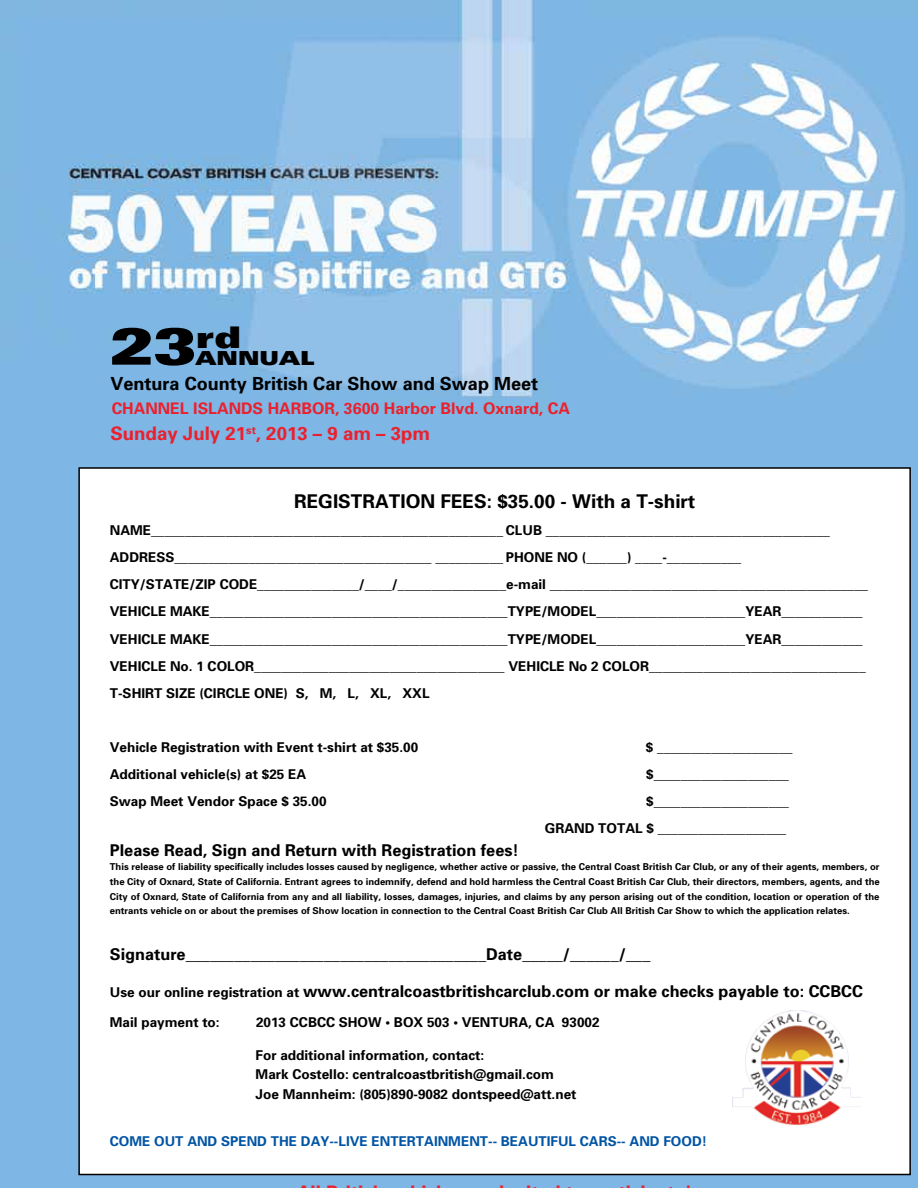
<style>
.page{position:relative;width:918px;height:1188px;background:#fff}
.page>*{position:absolute;margin:0;border:0;box-sizing:border-box;transform-origin:0 0}
.t1{font:900 expanded 51.15px "Univers";color:#000}
.t2{font:900 expanded 19.35px "Univers";color:#000}
.t3{font:700 18.9px "Univers";color:#000}
.t4{font:700 18.6px "Univers";color:#ec202d}
.t5{font:700 18.15px "Univers";color:#000}
.t6{font:700 16.2px "Univers";color:#000}
.t7{font:700 15.9px "Univers";color:#ec202d}
.t8{font:700 13.5px/27px "Univers";color:#000}
.t9{font:700 13.5px "Univers";color:#0054a4}
.t10{font:700 9.45px/14.5px "Univers";color:#000;text-align:justify}
.s1{font-size:13.5px}
</style>
<div class="page">
<img style="left:0;top:0;width:918px;height:1188px">
<div style="left:79px;top:468px;width:831px;height:706px;background:#fff"></div>
<img style="left:733px;top:1011px;width:129px;height:115px">
<h1 class="t1" style="left:110px;top:316px;width:133px">23<sup>rd</sup></h1>
<h3 class="t5" style="left:110px;top:372px;width:429px">Ventura County British Car Show and Swap Meet</h3>
<h2 class="t2" style="left:196px;top:346px;width:120px">ANNUAL</h2>
<p class="t7" style="left:112px;top:399px;width:460px">CHANNEL ISLANDS HARBOR, 3600 Harbor Blvd. Oxnard, CA</p>
<h3 class="t4" style="left:110px;top:422px;width:321px">Sunday July 21<sup>st</sup>, 2013 – 9 am – 3pm</h3>
<h3 class="t3" style="left:294px;top:490px;width:403px">REGISTRATION FEES: $35.00 - With a T-shirt</h3>
<p class="t8" style="left:110px;top:517px;width:760px">NAME____________________________________________________ CLUB __________________________________________ ADDRESS______________________________________ __________ PHONE NO (______) ____-___________<br>CITY/STATE/ZIP CODE_______________/____/________________e-mail _______________________________________________ VEHICLE MAKE____________________________________________TYPE/MODEL______________________YEAR____________ VEHICLE MAKE____________________________________________TYPE/MODEL______________________YEAR____________ VEHICLE No. 1 COLOR_____________________________________ VEHICLE No 2 COLOR________________________________ T-SHIRT SIZE (CIRCLE ONE) S, M, L, XL, XXL</p>
<p class="t8" style="left:110px;top:734px;width:310px">Vehicle Registration with Event t-shirt at $35.00</p>
<p class="t8" style="left:646px;top:734px;width:148px">$ ____________________</p>
<p class="t8" style="left:110px;top:761px;width:198px">Additional vehicle(s) at $25 EA</p>
<p class="t8" style="left:646px;top:761px;width:144px">$____________________</p>
<p class="t8" style="left:110px;top:788px;width:218px">Swap Meet Vendor Space $ 35.00</p>
<p class="t8" style="left:545px;top:788px;width:246px;text-align:right">$____________________<br>GRAND TOTAL $ ___________________</p>
<p class="t6" style="left:110px;top:840px;width:410px">Please Read, Sign and Return with Registration fees!</p>
<p class="t10" style="left:110px;top:860px;width:771px">This release of liability specifically includes losses caused by negligence, whether active or passive, the Central Coast British Car Club, or any of their agents, members, or the City of Oxnard, State of California. Entrant agrees to indemnify, defend and hold harmless the Central Coast British Car Club, their directors, members, agents, and the City of Oxnard, State of California from any and all liability, losses, damages, injuries, and claims by any person arising out of the condition, location or operation of the entrants vehicle on or about the premises of Show location in connection to the Central Coast British Car Club All British Car Show to which the application relates.</p>
<p class="t6" style="left:110px;top:944px;width:542px">Signature_____________________________________Date_____/______/___</p>
<p class="t6" style="left:110px;top:982px;width:755px"><span class="s1">Use our online registration at</span> www.centralcoastbritishcarclub.com or make checks payable to: CCBCC</p>
<p class="t8" style="left:110px;top:1009px;width:111px">Mail payment to:</p>
<p class="t8" style="left:256px;top:1009px;width:345px">2013 CCBCC SHOW • BOX 503 • VENTURA, CA 93002</p>
<p class="t8" style="left:256px;top:1045px;width:322px;line-height:19.5px">For additional information, contact:<br>Mark Costello: centralcoastbritish@gmail.com<br>Joe Mannheim: (805)890-9082 dontspeed@att.net</p>
<p class="t9" style="left:110px;top:1133px;width:599px">COME OUT AND SPEND THE DAY--LIVE ENTERTAINMENT-- BEAUTIFUL CARS-- AND FOOD!</p>
</div>
